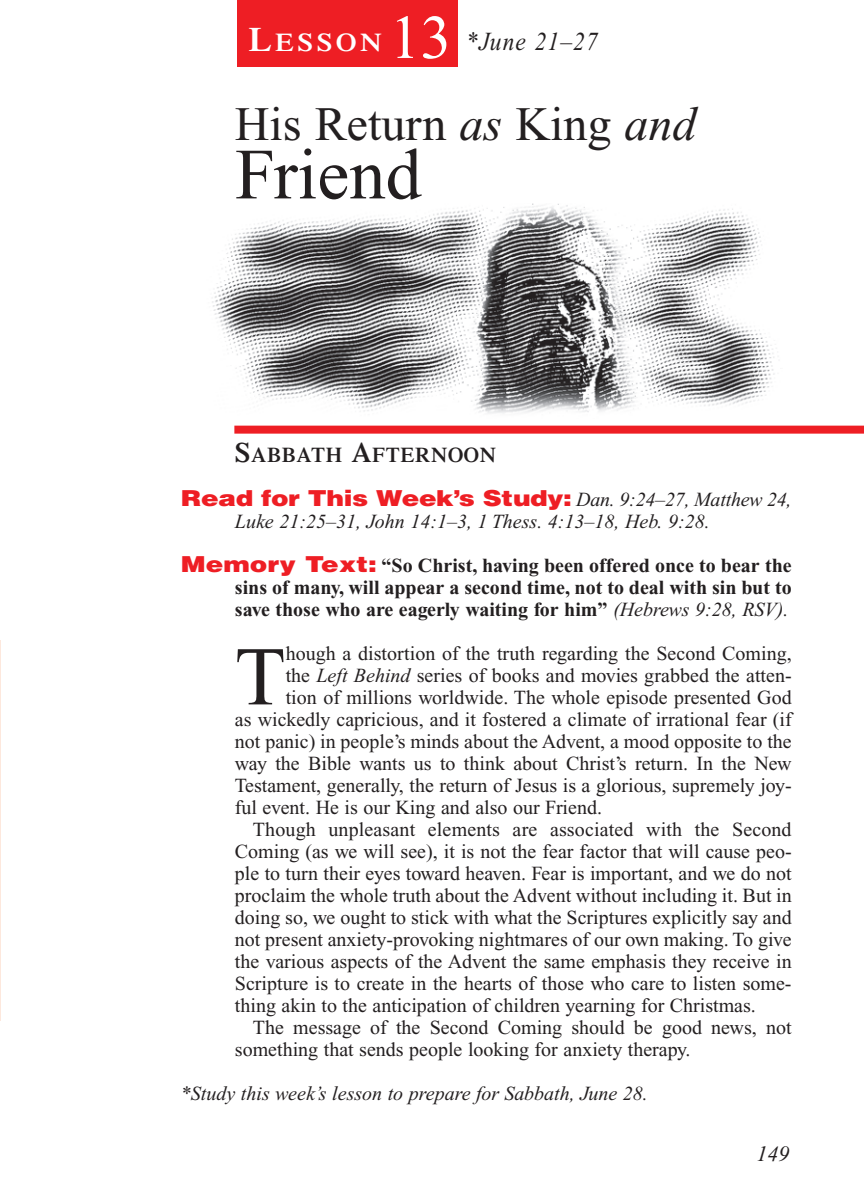
<style>
.page{position:relative;width:864px;height:1188px;background:#fff}
.page>*{position:absolute;margin:0;border:0;box-sizing:border-box;transform-origin:0 0}
.t1{font:83.4px "Times New Roman";color:#231f20}
.t2{font:72px "Times New Roman";color:#231f20}
.t3{font:62px "Times New Roman";color:#fff}
.t4{font:48px "Times New Roman";color:#231f20}
.t5{font:italic 26px "Times New Roman";letter-spacing:.05em;color:#231f20;scale:.9 1}
.t6{font:600 25.6px "Times";letter-spacing:.135em;color:#fff;scale:1.1 1}
.t7{font:900 22px "Helvetica";letter-spacing:-.015em;color:#ee1e24;scale:1.2 1}
.t8{font:italic 22px "Times New Roman";color:#231f20}
.t9{font:600 21px "Times";letter-spacing:.035em;color:#231f20}
.t10{font:20px "Times New Roman";color:#231f20}
.t11{font:700 20px/22px "Times New Roman";color:#231f20;text-align:justify}
.t12{font:italic 20px "Times New Roman";color:#231f20}
.s1{font-size:34px}
.s2{font-style:italic}
.s3{font-size:28px}
.s4{font-family:"Times New Roman";font-weight:400;font-style:italic;font-size:20px;color:#231f20}
.s5{font-family:"Helvetica";font-weight:900;font-size:22px;color:#ee1e24}
.s6{font-weight:400;font-style:italic}
</style>
<div class="page">
<hr style="left:0;top:640px;width:1px;height:381px;background:#fde8dd">
<div style="left:237px;top:0;width:221px;height:66px;background:#ee1e24"></div>
<img style="left:212px;top:204px;width:563px;height:210px">
<div style="left:234px;top:426px;width:630px;height:8px;background:#ee1e24"></div>
<p class="t6" style="left:249px;top:33px;width:123px"><span class="s1">L</span>ESSON</p>
<h3 class="t3" style="left:390px;top:15px;width:63px">13</h3>
<h3 class="t5" style="left:466px;top:32px;width:148px">*June 21–27</h3>
<h3 class="t4" style="left:235px;top:107px;width:463px">His Return <span class="s2">as</span> King <span class="s2">and</span></h3>
<h2 class="t2" style="left:235px;top:148px;width:188px">Friend</h2>
<p class="t9" style="left:235px;top:448px;width:263px"><span class="s3">S</span>ABBATH <span class="s3">A</span>FTERNOON</p>
<p class="t7" style="left:181px;top:486px;width:510px">Read for This Week’s Study: <span class="s4">Dan. 9:24–27, Matthew 24,</span></p>
<p class="t12" style="left:235px;top:515px;width:476px">Luke 21:25–31, John 14:1–3, 1 Thess. 4:13–18, Heb. 9:28.</p>
<p class="t11" style="left:235px;top:557px;width:558px;text-indent:-54px"><span class="s5">Memory Text:</span> “So Christ, having been offered once to bear the sins of many, will appear a second time, not to deal with sin but to save those who are eagerly waiting for him” <span class="s6">(Hebrews 9:28, RSV).</span></p>
<h1 class="t1" style="left:235px;top:647px;width:52px">T</h1>
<p class="t10" style="left:286px;top:647px;width:507px">hough a distortion of the truth regarding the Second Coming,</p>
<p class="t10" style="left:286px;top:669px;width:507px">the <span class="s2">Left Behind</span> series of books and movies grabbed the atten-</p>
<p class="t10" style="left:286px;top:691px;width:507px">tion of millions worldwide. The whole episode presented God</p>
<p class="t10" style="left:235px;top:713px;width:558px">as wickedly capricious, and it fostered a climate of irrational fear (if</p>
<p class="t10" style="left:235px;top:735px;width:558px">not panic) in people’s minds about the Advent, a mood opposite to the</p>
<p class="t10" style="left:235px;top:757px;width:558px">way the Bible wants us to think about Christ’s return. In the New</p>
<p class="t10" style="left:235px;top:779px;width:558px">Testament, generally, the return of Jesus is a glorious, supremely joy-</p>
<p class="t10" style="left:235px;top:801px;width:369px">ful event. He is our King and also our Friend.</p>
<p class="t10" style="left:253px;top:823px;width:540px">Though unpleasant elements are associated with the Second</p>
<p class="t10" style="left:235px;top:845px;width:558px">Coming (as we will see), it is not the fear factor that will cause peo-</p>
<p class="t10" style="left:235px;top:867px;width:558px">ple to turn their eyes toward heaven. Fear is important, and we do not</p>
<p class="t10" style="left:235px;top:889px;width:558px">proclaim the whole truth about the Advent without including it. But in</p>
<p class="t10" style="left:235px;top:911px;width:558px">doing so, we ought to stick with what the Scriptures explicitly say and</p>
<p class="t10" style="left:235px;top:933px;width:558px">not present anxiety-provoking nightmares of our own making. To give</p>
<p class="t10" style="left:235px;top:955px;width:558px">the various aspects of the Advent the same emphasis they receive in</p>
<p class="t10" style="left:235px;top:977px;width:558px">Scripture is to create in the hearts of those who care to listen some-</p>
<p class="t10" style="left:235px;top:999px;width:523px">thing akin to the anticipation of children yearning for Christmas.</p>
<p class="t10" style="left:253px;top:1021px;width:540px">The message of the Second Coming should be good news, not</p>
<p class="t10" style="left:235px;top:1043px;width:457px">something that sends people looking for anxiety therapy.</p>
<p class="t12" style="left:181px;top:1087px;width:468px">*Study this week’s lesson to prepare for Sabbath, June 28.</p>
<p class="t8" style="left:756px;top:1146px;width:34px">149</p>
</div>
